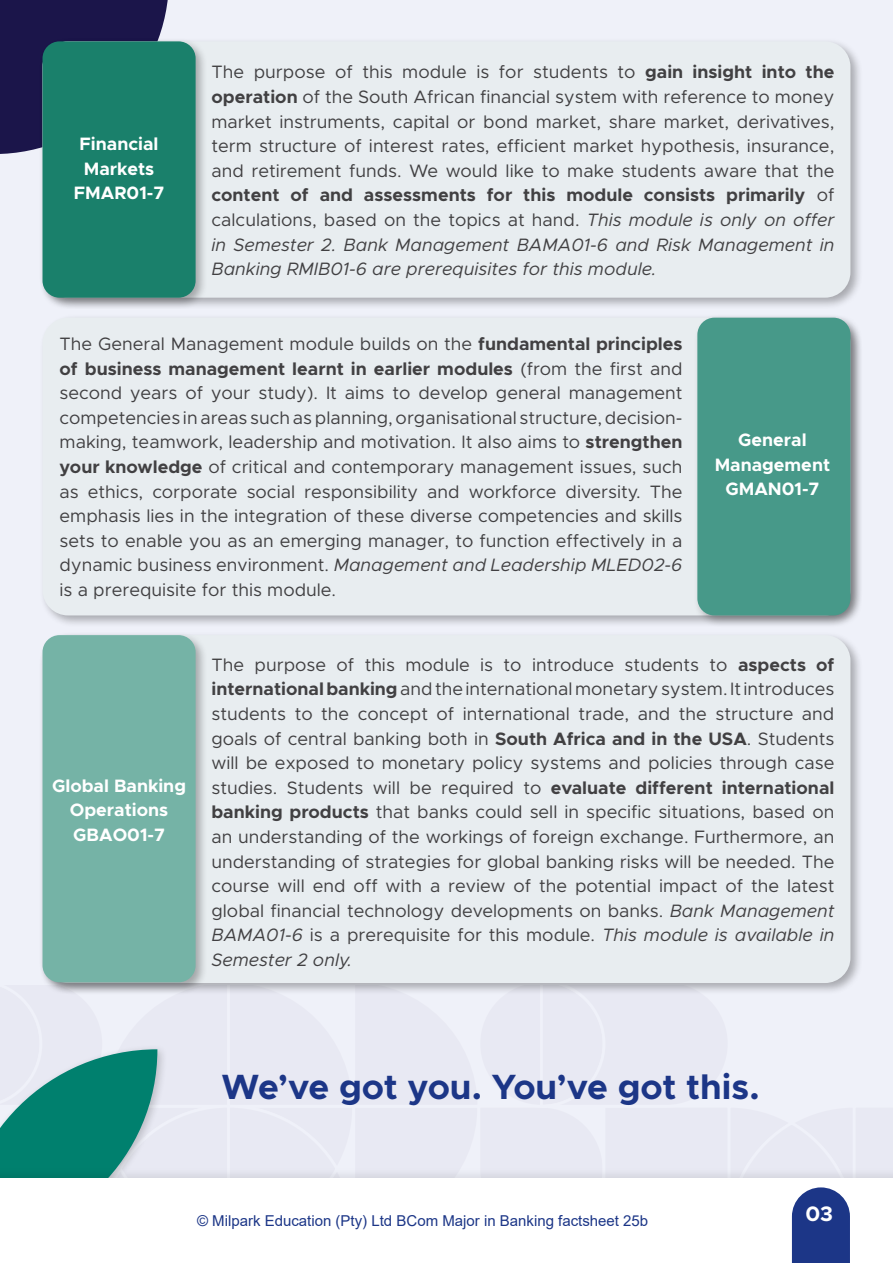
<style>
.page{position:relative;width:893px;height:1263px;background:#eff1f9}
.page>*{position:absolute;margin:0;border:0;box-sizing:border-box;transform-origin:0 0}
.t1{font:700 35.25px "Metropolis";letter-spacing:-.01em;color:#1c3687}
.t2{font:700 21px "Metropolis";color:#fff}
.t3{font:18px/24.6px "Metropolis";color:#414042;text-align:justify}
.t4{font:700 18px/24.6px "Metropolis";color:#fff;text-align:center}
.t5{font:15px "Arial";color:#1c3687}
.s1{font-weight:700}
.s2{font-style:italic}
</style>
<div class="page">
<div style="left:0;top:0;width:168px;height:154px;background:#1b154a"></div>
<div style="left:39px;top:314px;width:824px;height:314px;background:#000;opacity:.3"></div>
<div style="left:43px;top:318px;width:807px;height:297px;background:#e8edf0;border-radius:26px"></div>
<div style="left:693px;top:314px;width:170px;height:314px;background:#000;opacity:.3"></div>
<div style="left:697px;top:318px;width:153px;height:297px;background:#479989;border-radius:17px"></div>
<svg style="left:0;top:1046px;width:893px;height:217px"></svg>
<div style="left:39px;top:37px;width:824px;height:274px;background:#000;opacity:.3"></div>
<div style="left:42px;top:41px;width:808px;height:257px;background:#e8edf0;border-radius:26px"></div>
<div style="left:39px;top:37px;width:169px;height:274px;background:#000;opacity:.3"></div>
<div style="left:43px;top:41px;width:153px;height:257px;background:#1a806b;border-radius:17px"></div>
<div style="left:39px;top:631px;width:824px;height:365px;background:#000;opacity:.3"></div>
<div style="left:42px;top:635px;width:808px;height:348px;background:#e8edf0;border-radius:26px"></div>
<div style="left:39px;top:631px;width:169px;height:364px;background:#000;opacity:.3"></div>
<div style="left:43px;top:635px;width:153px;height:347px;background:#75b3a6;border-radius:17px"></div>
<p class="t4" style="left:74px;top:132px;width:92px">Financial<br>Markets<br>FMAR01-7</p>
<p class="t3" style="left:211px;top:60px;width:624px">The purpose of this module is for students to <span class="s1">gain insight into the operation</span> of the South African financial system with reference to money market instruments, capital or bond market, share market, derivatives, term structure of interest rates, efficient market hypothesis, insurance, and retirement funds. We would like to make students aware that the <span class="s1">content of and assessments for this module consists primarily</span> of calculations, based on the topics at hand. <span class="s2">This module is only on offer in Semester 2. Bank Management BAMA01-6 and Risk Management in Banking RMIB01-6 are prerequisites for this module.</span></p>
<p class="t3" style="left:60px;top:331px;width:624px">The General Management module builds on the <span class="s1">fundamental principles of business management learnt in earlier modules</span> (from the first and second years of your study). It aims to develop general management competencies in areas such as planning, organisational structure, decision&shy;making, teamwork, leadership and motivation. It also aims to <span class="s1">strengthen your knowledge</span> of critical and contemporary management issues, such as ethics, corporate social responsibility and workforce diversity. The emphasis lies in the integration of these diverse competencies and skills sets to enable you as an emerging manager, to function effectively in a dynamic business environment. <span class="s2">Management and Leadership MLED02-6 </span>is a prerequisite for this module.</p>
<p class="t4" style="left:715px;top:428px;width:117px">General<br>Management<br>GMAN01-7</p>
<p class="t4" style="left:52px;top:773px;width:135px">Global Banking<br>Operations<br>GBAO01-7</p>
<p class="t3" style="left:211px;top:652px;width:624px">The purpose of this module is to introduce students to <span class="s1">aspects of international banking</span> and the international monetary system. It introduces students to the concept of international trade, and the structure and goals of central banking both in <span class="s1">South Africa and in the USA</span>. Students will be exposed to monetary policy systems and policies through case studies. Students will be required to <span class="s1">evaluate different international banking products</span> that banks could sell in specific situations, based on an understanding of the workings of foreign exchange. Furthermore, an understanding of strategies for global banking risks will be needed. The course will end off with a review of the potential impact of the latest global financial technology developments on banks. <span class="s2">Bank Management BAMA01-6</span> is a prerequisite for this module. <span class="s2">This module is available in Semester 2 only.</span></p>
<h1 class="t1" style="left:222px;top:1065px;width:540px">We’ve got you. You’ve got this.</h1>
<p class="t5" style="left:197px;top:1210px;width:453px">© Milpark Education (Pty) Ltd BCom Major in Banking factsheet 25b</p>
<p class="t2" style="left:805px;top:1200px;width:29px">03</p>
</div>
